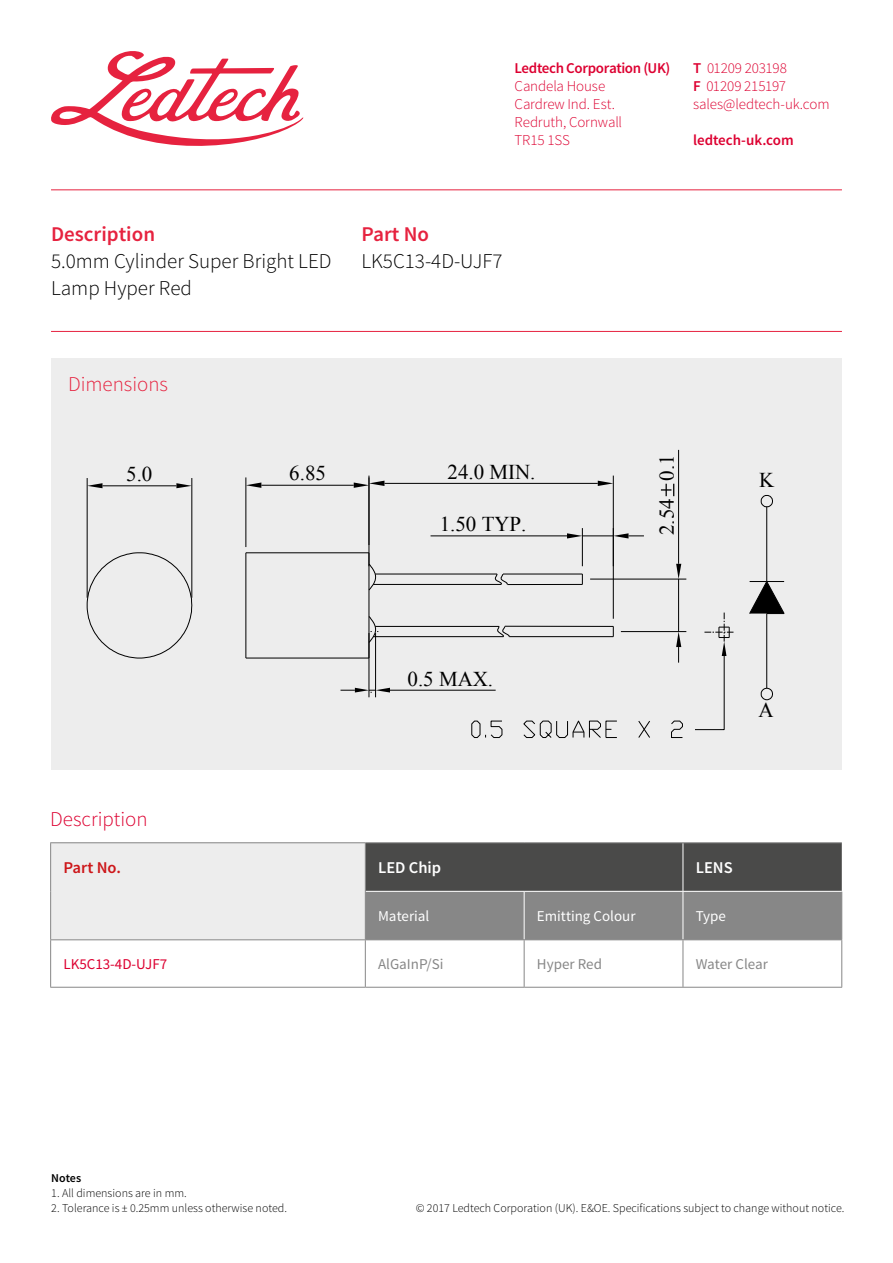
<style>
.page{position:relative;width:893px;height:1263px;background:#fff}
.page>*{position:absolute;margin:0;border:0;box-sizing:border-box;transform-origin:0 0}
.t1{font:300 21px/27px "Source Sans Pro";color:#000}
.t2{font:21px "Times New Roman";color:#000}
.t3{font:600 21px "Source Sans Pro";color:#e6223f}
.t4{font:300 21px "Source Sans Pro";color:#dd0031}
.t5{font:300 21px "Source Sans Pro";color:#e6223f}
.t6{font:600 16.5px "Source Sans Pro";color:#fff}
.t7{font:600 16.5px "Source Sans Pro";color:#cd171a}
.t8{font:300 15px/18px "Source Sans Pro";letter-spacing:-.01em;color:#dd0031}
.t9{font:600 15px "Source Sans Pro";letter-spacing:-.02em;color:#dd0031}
.t10{font:15px "Source Sans Pro";color:#878787}
.t11{font:15px "Source Sans Pro";color:#fff}
.t12{font:15px "Source Sans Pro";color:#dd0031}
.t13{font:300 12px "Source Sans Pro";color:#000}
.t14{font:600 12px "Source Sans Pro";color:#000}
.s1{font-weight:600}
</style>
<div class="page">
<div style="left:51px;top:358px;width:791px;height:412px;background:#ededed"></div>
<svg style="left:51px;top:51px;width:252px;height:95px"></svg>
<hr style="left:51px;top:190px;width:791px;height:1px;background:#e6223f">
<hr style="left:51px;top:331px;width:791px;height:1px;background:#e6223f">
<div style="left:51px;top:843px;width:314px;height:97px;background:#ededed"></div>
<svg style="left:366px;top:843px;width:476px;height:96px;background:#696968"></svg>
<hr style="left:524px;top:892px;width:1px;height:47px;background:#fff">
<hr style="left:683px;top:892px;width:1px;height:47px;background:#fff">
<hr style="left:50px;top:940px;width:1px;height:47px;background:#878787">
<hr style="left:50px;top:987px;width:315px;height:1px;background:#878787">
<hr style="left:365px;top:939px;width:159px;height:1px;background:#878787">
<hr style="left:365px;top:940px;width:1px;height:47px;background:#878787">
<hr style="left:524px;top:939px;width:159px;height:1px;background:#878787">
<hr style="left:524px;top:940px;width:1px;height:47px;background:#878787">
<hr style="left:683px;top:939px;width:159px;height:1px;background:#878787">
<hr style="left:683px;top:940px;width:1px;height:47px;background:#878787">
<hr style="left:841px;top:940px;width:1px;height:47px;background:#878787">
<hr style="left:365px;top:987px;width:159px;height:1px;background:#878787">
<hr style="left:524px;top:987px;width:159px;height:1px;background:#878787">
<hr style="left:683px;top:987px;width:159px;height:1px;background:#878787">
<hr style="left:683px;top:843px;width:1px;height:48px;background:#fff">
<hr style="left:366px;top:891px;width:158px;height:1px;background:#fff">
<hr style="left:524px;top:891px;width:159px;height:1px;background:#fff">
<hr style="left:683px;top:891px;width:159px;height:1px;background:#fff">
<hr style="left:50px;top:842px;width:315px;height:1px;background:#878787">
<hr style="left:50px;top:843px;width:1px;height:48px;background:#878787">
<hr style="left:365px;top:843px;width:1px;height:48px;background:#878787">
<hr style="left:50px;top:891px;width:1px;height:48px;background:#878787">
<hr style="left:365px;top:891px;width:1px;height:48px;background:#878787">
<hr style="left:50px;top:939px;width:315px;height:1px;background:#878787">
<hr style="left:365px;top:842px;width:159px;height:1px;background:#878787">
<hr style="left:524px;top:842px;width:159px;height:1px;background:#878787">
<hr style="left:683px;top:842px;width:159px;height:1px;background:#878787">
<hr style="left:841px;top:892px;width:1px;height:47px;background:#878787">
<hr style="left:766px;top:613px;width:1px;height:75px;background:#000">
<hr style="left:766px;top:507px;width:1px;height:74px;background:#000">
<svg style="left:760px;top:495px;width:13px;height:13px"></svg>
<svg style="left:760px;top:687px;width:13px;height:13px"></svg>
<svg style="left:749px;top:580px;width:36px;height:35px"></svg>
<hr style="left:87px;top:478px;width:1px;height:120px;background:#000">
<hr style="left:191px;top:478px;width:1px;height:120px;background:#000">
<svg style="left:86px;top:552px;width:107px;height:107px"></svg>
<hr style="left:102px;top:485px;width:74px;height:1px;background:#000">
<svg style="left:87px;top:483px;width:15px;height:5px"></svg>
<svg style="left:176px;top:483px;width:16px;height:5px"></svg>
<hr style="left:678px;top:450px;width:1px;height:114px;background:#000">
<hr style="left:613px;top:476px;width:1px;height:143px;background:#000">
<hr style="left:369px;top:476px;width:1px;height:90px;background:#000">
<hr style="left:245px;top:477px;width:1px;height:70px;background:#000">
<hr style="left:431px;top:535px;width:136px;height:1px;background:#000">
<hr style="left:373px;top:584px;width:128px;height:1px;background:#000">
<hr style="left:375px;top:574px;width:122px;height:1px;background:#000">
<hr style="left:375px;top:626px;width:124px;height:1px;background:#000">
<hr style="left:373px;top:636px;width:130px;height:1px;background:#000">
<hr style="left:246px;top:552px;width:123px;height:1px;background:#000">
<hr style="left:246px;top:658px;width:123px;height:1px;background:#000">
<hr style="left:245px;top:553px;width:1px;height:105px;background:#000">
<hr style="left:369px;top:553px;width:1px;height:105px;background:#000">
<svg style="left:471px;top:720px;width:32px;height:18px"></svg>
<svg style="left:523px;top:720px;width:94px;height:18px"></svg>
<svg style="left:638px;top:720px;width:12px;height:18px"></svg>
<svg style="left:671px;top:720px;width:12px;height:18px"></svg>
<svg style="left:567px;top:533px;width:15px;height:5px"></svg>
<hr style="left:507px;top:584px;width:75px;height:1px;background:#000">
<hr style="left:503px;top:574px;width:79px;height:1px;background:#000">
<hr style="left:509px;top:636px;width:104px;height:1px;background:#000">
<hr style="left:505px;top:626px;width:108px;height:1px;background:#000">
<svg style="left:497px;top:625px;width:13px;height:12px"></svg>
<svg style="left:495px;top:573px;width:13px;height:12px"></svg>
<hr style="left:678px;top:579px;width:1px;height:53px;background:#000">
<hr style="left:621px;top:631px;width:65px;height:1px;background:#000">
<svg style="left:676px;top:632px;width:5px;height:31px"></svg>
<hr style="left:590px;top:579px;width:96px;height:1px;background:#000">
<svg style="left:614px;top:533px;width:30px;height:5px"></svg>
<hr style="left:582px;top:535px;width:31px;height:1px;background:#000">
<hr style="left:582px;top:528px;width:1px;height:38px;background:#000">
<svg style="left:676px;top:564px;width:5px;height:15px"></svg>
<hr style="left:384px;top:483px;width:214px;height:1px;background:#000">
<hr style="left:261px;top:485px;width:93px;height:1px;background:#000">
<svg style="left:246px;top:482px;width:15px;height:6px"></svg>
<svg style="left:354px;top:481px;width:30px;height:7px"></svg>
<svg style="left:598px;top:481px;width:15px;height:5px"></svg>
<svg style="left:368px;top:563px;width:8px;height:28px"></svg>
<hr style="left:375px;top:633px;width:1px;height:64px;background:#000">
<hr style="left:369px;top:633px;width:1px;height:64px;background:#000">
<hr style="left:390px;top:690px;width:106px;height:1px;background:#000">
<svg style="left:368px;top:615px;width:11px;height:29px"></svg>
<svg style="left:340px;top:688px;width:50px;height:5px"></svg>
<svg style="left:695px;top:612px;width:38px;height:118px"></svg>
<svg style="left:661px;top:484px;width:13px;height:12px"></svg>
<h1 class="t3" style="left:51px;top:221px;width:106px">Description</h1>
<h1 class="t1" style="left:51px;top:248px;width:282px">5.0mm Cylinder Super Bright LED<br>Lamp Hyper Red</h1>
<h1 class="t5" style="left:68px;top:371px;width:102px">Dimensions</h1>
<p class="t9" style="left:514px;top:59px;width:157px">Ledtech Corporation (UK)</p>
<p class="t8" style="left:514px;top:77px;width:109px">Candela House<br>Cardrew Ind. Est.<br>Redruth, Cornwall<br>TR15 1SS</p>
<p class="t8" style="left:693px;top:59px;width:138px"><span class="s1">T</span> 01209 203198<br><span class="s1">F</span> 01209 215197 sales@ledtech-uk.com</p>
<p class="t9" style="left:693px;top:131px;width:102px">ledtech-uk.com</p>
<h1 class="t3" style="left:361px;top:221px;width:69px">Part No</h1>
<h1 class="t1" style="left:361px;top:248px;width:143px">LK5C13-4D-UJF7</h1>
<h1 class="t2" style="left:653px;top:481px;width:28px;rotate:-90deg">1.0</h1>
<h1 class="t2" style="left:653px;top:535px;width:38px;rotate:-90deg">2 45.</h1>
<h1 class="t2" style="left:289px;top:459px;width:38px">6.85</h1>
<h1 class="t2" style="left:447px;top:458px;width:89px">24.0 MIN.</h1>
<h1 class="t2" style="left:126px;top:460px;width:28px">5.0</h1>
<h1 class="t2" style="left:759px;top:466px;width:17px">K</h1>
<h1 class="t2" style="left:440px;top:510px;width:88px">1.50 TYP.</h1>
<h1 class="t2" style="left:408px;top:665px;width:87px">0.5 MAX.</h1>
<h1 class="t2" style="left:758px;top:695px;width:17px">A</h1>
<h1 class="t4" style="left:50px;top:806px;width:99px">Description</h1>
<h2 class="t7" style="left:63px;top:857px;width:59px">Part No.</h2>
<h2 class="t6" style="left:378px;top:857px;width:65px">LED Chip</h2>
<h2 class="t6" style="left:696px;top:857px;width:38px">LENS</h2>
<p class="t11" style="left:378px;top:906px;width:53px">Material</p>
<p class="t11" style="left:537px;top:906px;width:100px">Emitting Colour</p>
<p class="t11" style="left:696px;top:906px;width:32px">Type</p>
<p class="t12" style="left:63px;top:955px;width:105px">LK5C13-4D-UJF7</p>
<p class="t10" style="left:378px;top:955px;width:67px">AlGaInP/Si</p>
<p class="t10" style="left:537px;top:955px;width:67px">Hyper Red</p>
<p class="t10" style="left:696px;top:955px;width:74px">Water Clear</p>
<p class="t14" style="left:51px;top:1170px;width:31px">Notes</p>
<p class="t13" style="left:51px;top:1186px;width:137px">1. All dimensions are in mm.</p>
<p class="t13" style="left:51px;top:1201px;width:237px">2. Tolerance is ± 0.25mm unless otherwise noted.</p>
<p class="t13" style="left:416px;top:1200px;width:430px">© 2017 Ledtech Corporation (UK). E&amp;OE. Specifications subject to change without notice.</p>
</div>
